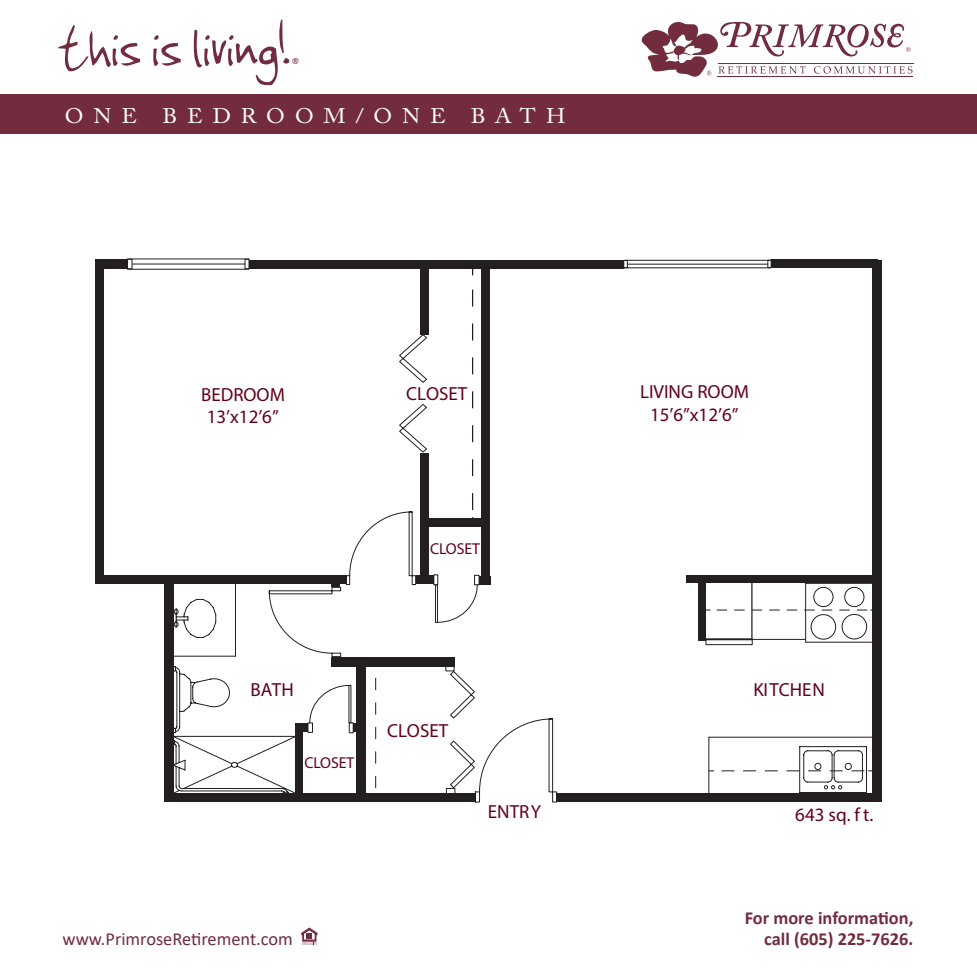
<style>
.page{position:relative;width:977px;height:977px;background:#fff}
.page>*{position:absolute;margin:0;border:0;box-sizing:border-box;transform-origin:0 0}
.t1{font:72.98px "Jenkinsv 20";color:#722c3d}
.t2{font:21px "Adobe Caslon Pro";letter-spacing:.44em;color:#fff;scale:1.08 1}
.t3{font:18.9px/22.8px "Myriad Pro";color:#63001a;text-align:center}
.t4{font:700 18.38px "Calibri";color:#722c3d}
.t5{font:18.38px "Calibri";color:#722c3d}
.t6{font:300 15.92px "Calibri";color:#722c3d}
.t7{font:15.75px "Myriad Pro";color:#63001a}
</style>
<div class="page">
<hr style="left:717px;top:76px;width:196px;height:1px;background:#722c3d">
<hr style="left:717px;top:63px;width:196px;height:1px;background:#722c3d">
<svg style="left:641px;top:22px;width:271px;height:55px"></svg>
<div style="left:0;top:95px;width:976px;height:39px;background:#722c3d"></div>
<svg style="left:301px;top:927px;width:16px;height:18px"></svg>
<svg style="left:174px;top:666px;width:121px;height:127px"></svg>
<svg style="left:399px;top:334px;width:29px;height:119px"></svg>
<svg style="left:474px;top:718px;width:83px;height:84px"></svg>
<svg style="left:472px;top:289px;width:1px;height:221px"></svg>
<svg style="left:721px;top:746px;width:151px;height:46px"></svg>
<div style="left:698px;top:582px;width:8px;height:58px;background:#231f20"></div>
<svg style="left:307px;top:511px;width:168px;height:277px"></svg>
<svg style="left:309px;top:684px;width:41px;height:39px"></svg>
<div style="left:245px;top:259px;width:4px;height:10px;border:1px solid #231f20"></div>
<div style="left:127px;top:259px;width:5px;height:10px;border:1px solid #231f20"></div>
<hr style="left:132px;top:264px;width:113px;height:1px;background:#231f20">
<hr style="left:127px;top:258px;width:122px;height:1px;background:#231f20">
<hr style="left:127px;top:269px;width:122px;height:1px;background:#231f20">
<div style="left:95px;top:259px;width:33px;height:9px;background:#231f20"></div>
<div style="left:249px;top:260px;width:374px;height:8px;background:#231f20"></div>
<div style="left:771px;top:260px;width:106px;height:8px;background:#231f20"></div>
<div style="left:95px;top:259px;width:9px;height:325px;background:#231f20"></div>
<div style="left:99px;top:575px;width:247px;height:9px;background:#231f20"></div>
<svg style="left:268px;top:584px;width:73px;height:73px"></svg>
<div style="left:420px;top:453px;width:8px;height:123px;background:#231f20"></div>
<div style="left:416px;top:575px;width:17px;height:9px;background:#231f20"></div>
<div style="left:427px;top:518px;width:63px;height:8px;background:#231f20"></div>
<div style="left:479px;top:576px;width:11px;height:8px;background:#231f20"></div>
<div style="left:481px;top:267px;width:9px;height:310px;background:#231f20"></div>
<svg style="left:767px;top:261px;width:4px;height:7px"></svg>
<svg style="left:623px;top:260px;width:4px;height:8px"></svg>
<hr style="left:628px;top:264px;width:139px;height:1px;background:#231f20">
<hr style="left:624px;top:260px;width:147px;height:1px;background:#231f20">
<hr style="left:624px;top:267px;width:146px;height:1px;background:#231f20">
<div style="left:872px;top:260px;width:9px;height:540px;background:#231f20"></div>
<div style="left:556px;top:792px;width:325px;height:9px;background:#231f20"></div>
<div style="left:165px;top:582px;width:9px;height:219px;background:#231f20"></div>
<div style="left:171px;top:793px;width:304px;height:8px;background:#231f20"></div>
<div style="left:331px;top:656px;width:123px;height:10px;background:#231f20"></div>
<div style="left:356px;top:666px;width:9px;height:129px;background:#231f20"></div>
<div style="left:295px;top:723px;width:8px;height:73px;background:#231f20"></div>
<div style="left:420px;top:267px;width:8px;height:67px;background:#231f20"></div>
<div style="left:446px;top:788px;width:9px;height:7px;border:1px solid #231f20"></div>
<div style="left:445px;top:665px;width:9px;height:6px;border:1px solid #231f20"></div>
<div style="left:686px;top:575px;width:186px;height:8px;background:#231f20"></div>
<svg style="left:704px;top:583px;width:168px;height:60px"></svg>
<div style="left:705px;top:638px;width:47px;height:7px;border:1px solid #231f20"></div>
<svg style="left:174px;top:599px;width:43px;height:39px"></svg>
<hr style="left:174px;top:655px;width:61px;height:1px;background:#231f20">
<hr style="left:235px;top:581px;width:1px;height:75px;background:#231f20">
<div style="left:303px;top:723px;width:5px;height:9px;background:#231f20"></div>
<div style="left:353px;top:723px;width:5px;height:8px;background:#231f20"></div>
<div style="left:433px;top:574px;width:5px;height:11px;border:1px solid #231f20"></div>
<div style="left:474px;top:575px;width:5px;height:10px;border:1px solid #231f20"></div>
<svg style="left:437px;top:584px;width:41px;height:39px"></svg>
<div style="left:435px;top:584px;width:3px;height:38px;border:1px solid #231f20"></div>
<svg style="left:375px;top:678px;width:1px;height:110px"></svg>
<h1 class="t1" style="left:56px;top:7px;width:233px">this is living!</h1>
<p class="t6" style="left:291px;top:54px;width:10px">®</p>
<p class="t2" style="left:65px;top:103px;width:465px">ONE BEDROOM/ONE BATH</p>
<p class="t3" style="left:201px;top:382px;width:85px;text-align:left">BEDROOM<br>13’x12’6”</p>
<p class="t3" style="left:406px;top:382px;width:62px">CLOSET</p>
<p class="t7" style="left:430px;top:539px;width:51px">CLOSET</p>
<p class="t3" style="left:250px;top:678px;width:45px">BATH</p>
<p class="t7" style="left:304px;top:752px;width:51px">CLOSET</p>
<p class="t3" style="left:387px;top:719px;width:62px">CLOSET</p>
<p class="t3" style="left:488px;top:799px;width:55px">ENTRY</p>
<p class="t3" style="left:640px;top:380px;width:110px">LIVING ROOM<br>15’6”x12’6”</p>
<p class="t3" style="left:753px;top:678px;width:73px">KITCHEN</p>
<p class="t3" style="left:795px;top:803px;width:80px">643 sq. f t.</p>
<p class="t4" style="left:744px;top:904px;width:170px">For more information,</p>
<p class="t5" style="left:62px;top:926px;width:232px">www.PrimroseRetirement.com</p>
<p class="t4" style="left:764px;top:925px;width:151px">call (605) 225-7626.</p>
</div>
